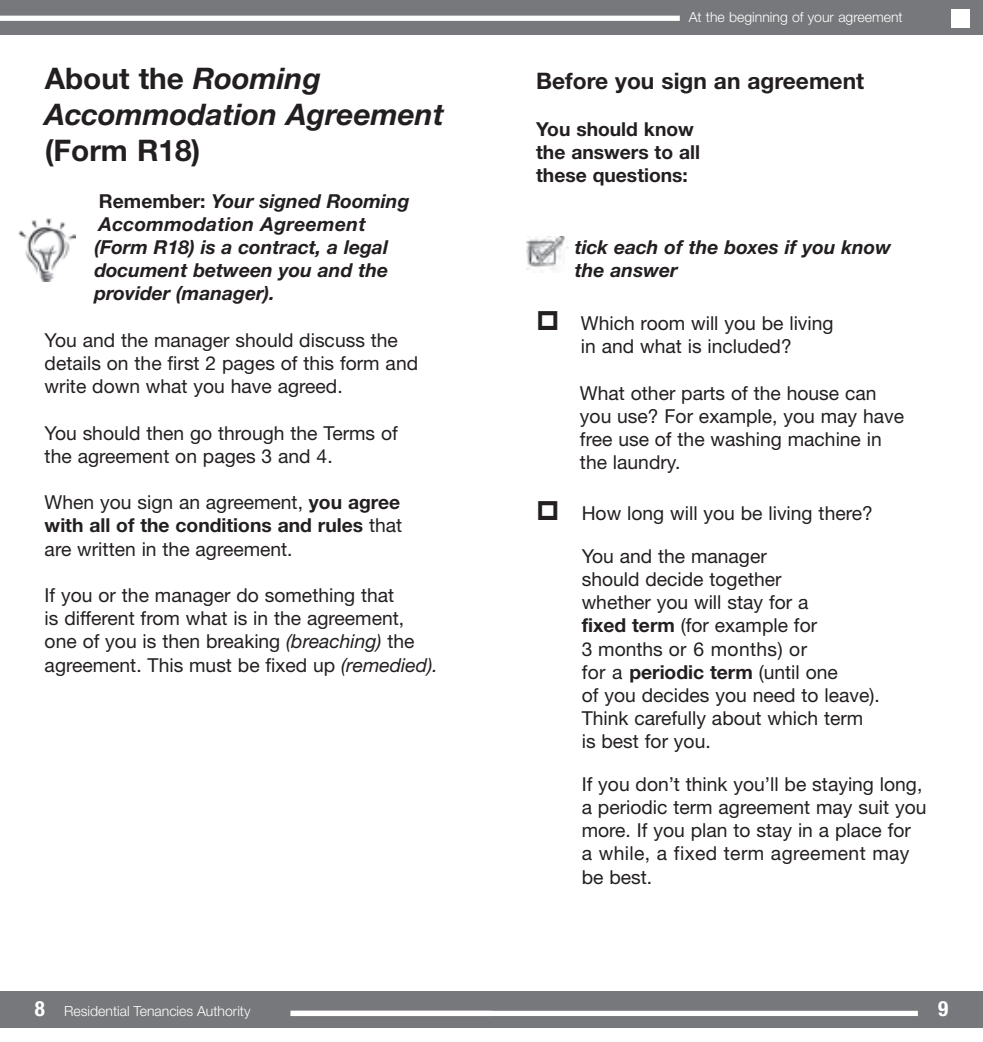
<style>
.page{position:relative;width:983px;height:1042px;background:#fff}
.page>*{position:absolute;margin:0;border:0;box-sizing:border-box;transform-origin:0 0}
.t1{font:italic 700 29.75px/35.9px "Helvetica Neue";color:#231f20}
.t2{font:700 29.75px "Helvetica Neue";color:#231f20}
.t3{font:700 22.75px "Helvetica Neue";color:#231f20}
.t4{font:700 condensed 21px "Helvetica Neue";color:#fff}
.t5{font:19.25px/23.3px "Helvetica Neue";color:#231f20}
.t6{font:italic 700 19.25px/23.3px "Helvetica Neue";color:#231f20}
.t7{font:700 19.25px/23.3px "Helvetica Neue";color:#231f20}
.t8{font:300 14px "Helvetica Neue";color:#fff}
.s1{font-style:normal}
.s2{font-weight:700}
.s3{font-style:italic}
.s4{font-weight:700;font-stretch:condensed;font-size:21px}
</style>
<div class="page">
<div style="left:0;top:991px;width:982px;height:37px;background:#76787b"></div>
<div style="left:0;top:0;width:982px;height:35px;background:#76787b"></div>
<div style="left:290px;top:1011px;width:627px;height:5px;background:#fff"></div>
<div style="left:950px;top:9px;width:19px;height:19px;background:#fff"></div>
<div style="left:0;top:16px;width:679px;height:5px;background:#fff"></div>
<img style="left:526px;top:236px;width:42px;height:37px">
<img style="left:18px;top:218px;width:57px;height:64px">
<h1 class="t1" style="left:45px;top:60px;width:401px"><span class="s1">About the</span> Rooming<br>Accommodation Agreement</h1>
<h1 class="t2" style="left:45px;top:132px;width:157px">(Form R18)</h1>
<p class="t6" style="left:94px;top:189px;width:316px"><span class="s1">Remember:</span> Your signed Rooming<br>Accommodation Agreement (Form R18) is a contract, a legal document between you and the provider (manager).</p>
<p class="t5" style="left:45px;top:328px;width:375px">You and the manager should discuss the details on the first 2 pages of this form and write down what you have agreed.</p>
<p class="t5" style="left:45px;top:421px;width:354px">You should then go through the Terms of the agreement on pages 3 and 4.</p>
<p class="t5" style="left:45px;top:490px;width:359px;text-align:justify">When you sign an agreement, <span class="s2">you agree with all of the conditions and rules</span> that are written in the agreement.</p>
<p class="t5" style="left:45px;top:583px;width:394px">If you or the manager do something that<br>is different from what is in the agreement, one of you is then breaking <span class="s3">(breaching)</span> the agreement. This must be fixed up <span class="s3">(remedied).</span></p>
<p class="t8" style="left:688px;top:8px;width:215px">At the beginning of your agreement</p>
<p class="t3" style="left:536px;top:67px;width:329px">Before you sign an agreement</p>
<p class="t7" style="left:536px;top:117px;width:165px">You should know the answers to all these questions:</p>
<p class="t6" style="left:574px;top:235px;width:318px">tick each of the boxes if you know the answer</p>
<p class="t5" style="left:580px;top:311px;width:254px">Which room will you be living in and what is included?</p>
<p class="t5" style="left:580px;top:381px;width:325px">What other parts of the house can you use? For example, you may have free use of the washing machine in the laundry.</p>
<p class="t5" style="left:581px;top:501px;width:292px">How long will you be living there?</p>
<p class="t5" style="left:581px;top:544px;width:299px">You and the manager<br>should decide together<br>whether you will stay for a<br><span class="s2">fixed term</span> (for example for<br>3 months or 6 months) or<br>for a <span class="s2">periodic term</span> (until one<br>of you decides you need to leave).<br>Think carefully about which term is best for you.</p>
<p class="t5" style="left:581px;top:772px;width:346px">If you don’t think you’ll be staying long, a periodic term agreement may suit you more. If you plan to stay in a place for<br>a while, a fixed term agreement may be best.</p>
<p class="t8" style="left:35px;top:1002px;width:217px"><span class="s4">8</span> Residential Tenancies Authority</p>
<p class="t4" style="left:938px;top:996px;width:12px">9</p>
</div>
